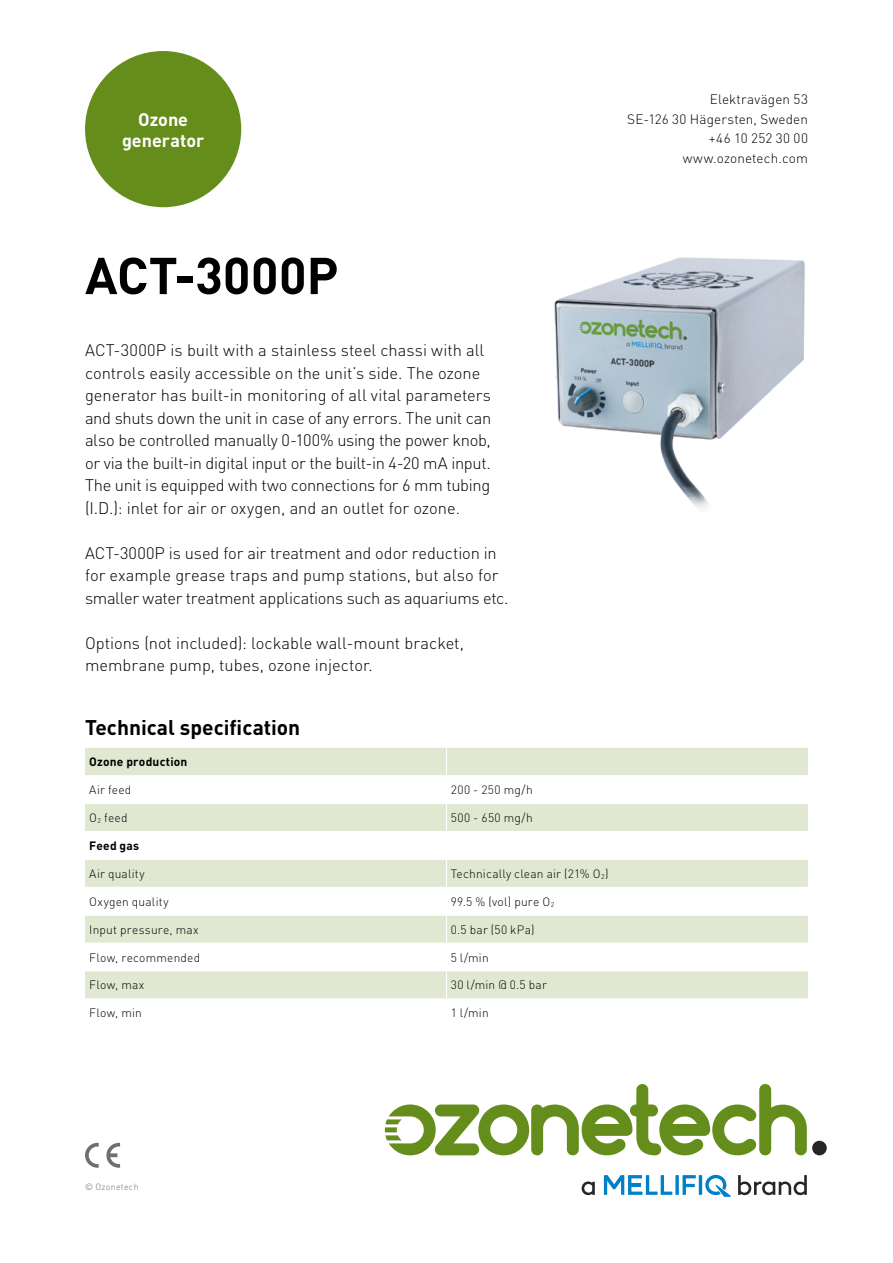
<style>
.page{position:relative;width:893px;height:1263px;background:#fff}
.page>*{position:absolute;margin:0;border:0;box-sizing:border-box;transform-origin:0 0}
.t1{font:700 51px "DINOT";color:#000}
.t2{font:700 21px "DINOT";color:#000}
.t3{font:700 18px/21px "DINOT";color:#fff;text-align:center}
.t4{font:300 16.5px/22.5px "DINOT";letter-spacing:-.005em;color:#000}
.t5{font:300 13.5px/19.5px "DINOT";letter-spacing:.01em;color:#000;text-align:right}
.t6{font:300 12px "DINOT";letter-spacing:.02em;color:#000}
.t7{font:700 12px "DINOT";letter-spacing:.015em;color:#000}
.t8{font:300 9px "DINOT";letter-spacing:.025em;color:#706f6f}
</style>
<div class="page">
<div style="left:85px;top:51px;width:156px;height:156px;background:#658d1b;border-radius:50%"></div>
<div style="left:812px;top:1141px;width:15px;height:14px;background:#262626;border-radius:50%"></div>
<svg style="left:385px;top:1084px;width:422px;height:71px"></svg>
<svg style="left:582px;top:1181px;width:13px;height:14px"></svg>
<svg style="left:738px;top:1175px;width:69px;height:20px"></svg>
<svg style="left:604px;top:1175px;width:127px;height:22px"></svg>
<svg style="left:85px;top:1143px;width:14px;height:25px"></svg>
<svg style="left:106px;top:1143px;width:14px;height:25px"></svg>
<div style="left:85px;top:748px;width:723px;height:27px;background:#e0e8d1"></div>
<svg style="left:85px;top:804px;width:723px;height:194px;fill:#e0e8d1"></svg>
<hr style="left:85px;top:831px;width:361px;height:1px;background:#fff">
<hr style="left:446px;top:831px;width:362px;height:1px;background:#fff">
<hr style="left:85px;top:859px;width:361px;height:1px;background:#fff">
<hr style="left:446px;top:859px;width:362px;height:1px;background:#fff">
<hr style="left:85px;top:887px;width:361px;height:1px;background:#fff">
<hr style="left:446px;top:887px;width:362px;height:1px;background:#fff">
<hr style="left:85px;top:915px;width:361px;height:1px;background:#fff">
<hr style="left:446px;top:915px;width:362px;height:1px;background:#fff">
<hr style="left:85px;top:943px;width:361px;height:1px;background:#fff">
<hr style="left:446px;top:943px;width:362px;height:1px;background:#fff">
<hr style="left:85px;top:971px;width:361px;height:1px;background:#fff">
<hr style="left:446px;top:971px;width:362px;height:1px;background:#fff">
<svg style="left:446px;top:748px;width:1px;height:250px"></svg>
<img style="left:554px;top:257px;width:251px;height:252px">
<p class="t3" style="left:122px;top:108px;width:84px">Ozone generator</p>
<p class="t5" style="left:627px;top:90px;width:182px">Elektravägen 53<br>SE-126 30 Hägersten, Sweden +46 10 252 30 00 www.ozonetech.com</p>
<h1 class="t1" style="left:85px;top:242px;width:255px">ACT-3000P</h1>
<p class="t4" style="left:85px;top:339px;width:408px">ACT-3000P is built with a stainless steel chassi with all controls easily accessible on the unit’s side. The ozone generator has built-in monitoring of all vital parameters and shuts down the unit in case of any errors. The unit can also be controlled manually 0-100% using the power knob, or via the built-in digital input or the built-in 4-20 mA input.<br>The unit is equipped with two connections for 6 mm tubing (I.D.): inlet for air or oxygen, and an outlet for ozone.</p>
<p class="t4" style="left:85px;top:541px;width:425px">ACT-3000P is used for air treatment and odor reduction in for example grease traps and pump stations, but also for smaller water treatment applications such as aquariums etc.</p>
<p class="t4" style="left:85px;top:631px;width:380px">Options (not included): lockable wall-mount bracket, membrane pump, tubes, ozone injector.</p>
<p class="t2" style="left:85px;top:713px;width:217px">Technical specification</p>
<p class="t7" style="left:89px;top:754px;width:100px">Ozone production</p>
<p class="t6" style="left:89px;top:782px;width:44px">Air feed</p>
<p class="t6" style="left:451px;top:782px;width:83px">200 - 250 mg/h</p>
<p class="t6" style="left:89px;top:810px;width:40px">O<sub>2</sub> feed</p>
<p class="t6" style="left:451px;top:810px;width:84px">500 - 650 mg/h</p>
<p class="t7" style="left:89px;top:838px;width:51px">Feed gas</p>
<p class="t6" style="left:89px;top:866px;width:57px">Air quality</p>
<p class="t6" style="left:451px;top:866px;width:159px">Technically clean air (21% O<sub>2</sub>)</p>
<p class="t6" style="left:89px;top:894px;width:81px">Oxygen quality</p>
<p class="t6" style="left:451px;top:894px;width:105px">99.5 % (vol) pure O<sub>2</sub></p>
<p class="t6" style="left:89px;top:922px;width:111px">Input pressure, max</p>
<p class="t6" style="left:451px;top:922px;width:85px">0.5 bar (50 kPa)</p>
<p class="t6" style="left:89px;top:950px;width:113px">Flow, recommended</p>
<p class="t6" style="left:451px;top:950px;width:40px">5 l/min</p>
<p class="t6" style="left:89px;top:978px;width:57px">Flow, max</p>
<p class="t6" style="left:451px;top:978px;width:98px">30 l/min @ 0.5 bar</p>
<p class="t6" style="left:89px;top:1006px;width:54px">Flow, min</p>
<p class="t6" style="left:451px;top:1006px;width:40px">1 l/min</p>
<p class="t8" style="left:85px;top:1181px;width:55px">© Ozonetech</p>
</div>
